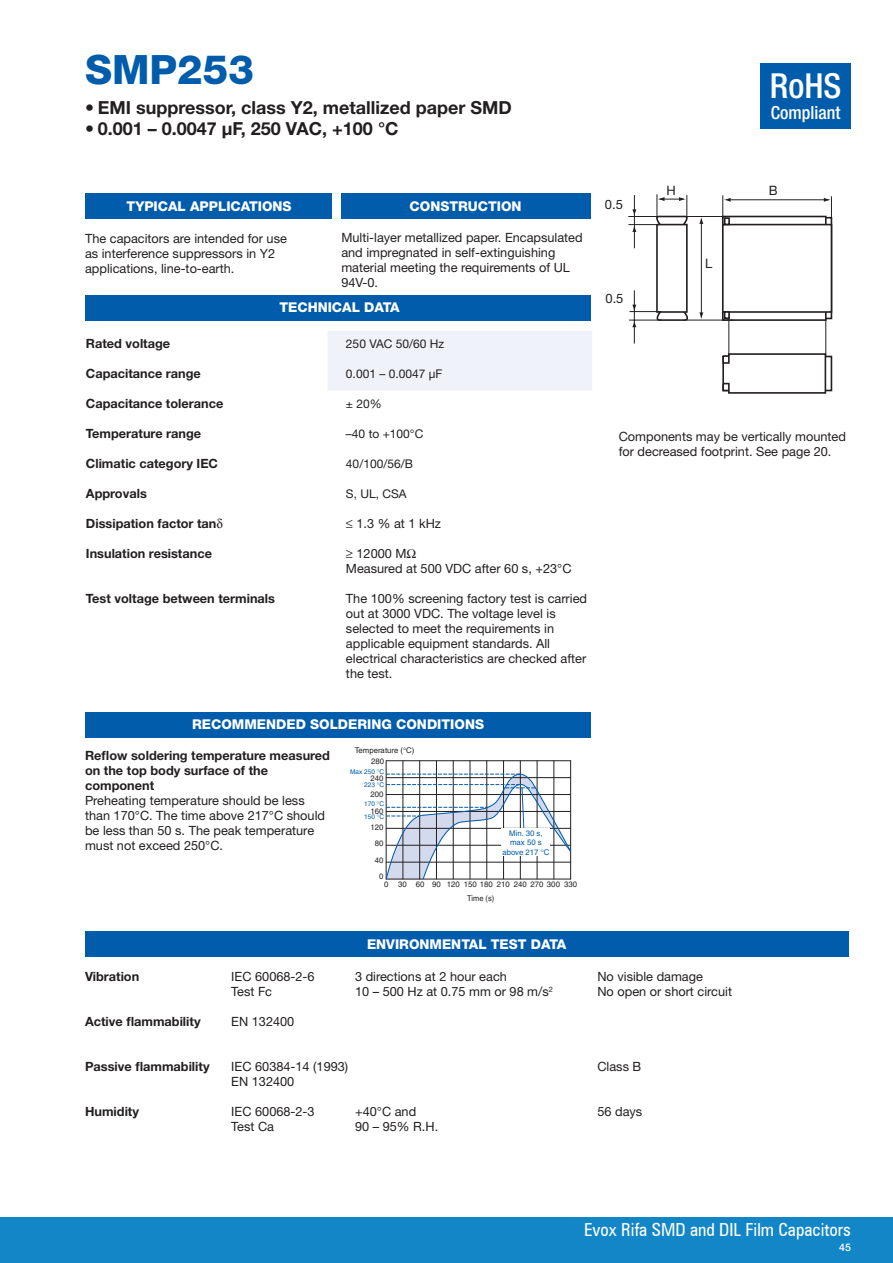
<style>
.page{position:relative;width:893px;height:1263px;background:#fff}
.page>*{position:absolute;margin:0;border:0;box-sizing:border-box;transform-origin:0 0}
.Rubrik{font:800 40.5px "Helvetica Neue";color:#015dab}
.t1{font:500 condensed 34.5px "Helvetica Neue";color:#fff}
.Underrubrik_1{font:700 18px "Helvetica Neue";color:#231f20}
.t2{font:condensed 18px "Zurich BT";color:#fff}
.t3{font:500 condensed 18px "Helvetica Neue";color:#fff}
.Underrubrik_2{font:800 13.5px "Helvetica Neue";color:#fff}
.t4{font:12.9px "Helvetica Neue";color:#231f20}
.bröd{font:12.75px/15px "Helvetica Neue";color:#231f20}
.rub__gen_elect{font:700 12.75px/15px "Helvetica Neue";color:#231f20}
.bröd-2{font:700 12.75px "Helvetica Neue";color:#231f20}
.rub__gen_elect-2{font:12.75px/15px "Helvetica Neue";color:#231f20}
.bröd-3{font:12px "Helvetica Neue";color:#231f20}
.t5{font:500 10.5px "Helvetica Neue";color:#fff}
.t6{font:7.8px/16.5px "Helvetica";color:#231f20}
.t7{font:7.8px/9.4px "Helvetica";color:#015dab;text-align:center}
.t8{font:7.8px "Helvetica";color:#231f20;scale:.95 1}
.t9{font:6.6px "Helvetica";color:#015dab}
</style>
<div class="page">
<div style="left:760px;top:64px;width:90px;height:65px;background:#015dab"></div>
<div style="left:0;top:1217px;width:893px;height:46px;background:#1386c8"></div>
<div style="left:328px;top:332px;width:263px;height:58px;background:#eff2f9"></div>
<div style="left:327px;top:331px;width:265px;height:59px;border:2px solid #eff2f9"></div>
<div style="left:85px;top:194px;width:247px;height:25px;background:#015dab"></div>
<div style="left:85px;top:295px;width:506px;height:26px;background:#015dab"></div>
<div style="left:341px;top:194px;width:250px;height:25px;background:#015dab"></div>
<div style="left:85px;top:932px;width:763px;height:25px;background:#015dab"></div>
<div style="left:85px;top:712px;width:506px;height:25px;background:#015dab"></div>
<svg style="left:656px;top:313px;width:33px;height:8px"></svg>
<div style="left:656px;top:224px;width:32px;height:89px;border:2px solid #231f20"></div>
<hr style="left:682px;top:216px;width:41px;height:1px;background:#231f20">
<hr style="left:684px;top:320px;width:49px;height:1px;background:#231f20">
<hr style="left:701px;top:219px;width:1px;height:98px;background:#231f20">
<svg style="left:699px;top:312px;width:4px;height:7px"></svg>
<svg style="left:699px;top:217px;width:4px;height:7px"></svg>
<svg style="left:655px;top:194px;width:33px;height:51px"></svg>
<hr style="left:628px;top:216px;width:32px;height:1px;background:#231f20">
<hr style="left:628px;top:224px;width:31px;height:1px;background:#231f20">
<hr style="left:629px;top:311px;width:32px;height:1px;background:#231f20">
<hr style="left:629px;top:320px;width:32px;height:1px;background:#231f20">
<hr style="left:634px;top:290px;width:1px;height:32px;background:#231f20">
<svg style="left:632px;top:320px;width:4px;height:24px"></svg>
<div style="left:722px;top:356px;width:110px;height:35px;border:2px solid #231f20"></div>
<hr style="left:728px;top:312px;width:1px;height:42px;background:#231f20">
<hr style="left:825px;top:318px;width:1px;height:38px;background:#231f20">
<svg style="left:722px;top:352px;width:105px;height:42px"></svg>
<div style="left:722px;top:383px;width:8px;height:8px;border:2px solid #231f20"></div>
<svg style="left:720px;top:195px;width:112px;height:127px"></svg>
<svg style="left:632px;top:195px;width:4px;height:21px"></svg>
<hr style="left:634px;top:214px;width:1px;height:34px;background:#231f20">
<svg style="left:632px;top:225px;width:4px;height:7px"></svg>
<hr style="left:537px;top:761px;width:1px;height:118px;background:#231f20">
<hr style="left:554px;top:761px;width:1px;height:118px;background:#231f20">
<hr style="left:520px;top:761px;width:1px;height:118px;background:#231f20">
<hr style="left:503px;top:761px;width:1px;height:118px;background:#231f20">
<hr style="left:486px;top:761px;width:1px;height:118px;background:#231f20">
<hr style="left:470px;top:761px;width:1px;height:118px;background:#231f20">
<hr style="left:453px;top:761px;width:1px;height:118px;background:#231f20">
<hr style="left:436px;top:761px;width:1px;height:118px;background:#231f20">
<hr style="left:419px;top:761px;width:1px;height:118px;background:#231f20">
<hr style="left:403px;top:761px;width:1px;height:118px;background:#231f20">
<hr style="left:386px;top:761px;width:1px;height:118px;background:#231f20">
<hr style="left:570px;top:761px;width:1px;height:118px;background:#231f20">
<hr style="left:386px;top:760px;width:185px;height:1px;background:#231f20">
<svg style="left:386px;top:770px;width:186px;height:110px"></svg>
<p class="Rubrik" style="left:85px;top:45px;width:170px">SMP253</p>
<p class="Underrubrik_1" style="left:85px;top:96px;width:400px">• EMI suppressor, class Y2, metallized paper SMD</p>
<p class="Underrubrik_1" style="left:85px;top:118px;width:214px">• 0.001 – 0.0047 µF, 250 VAC</p>
<p class="Underrubrik_1" style="left:322px;top:118px;width:77px">, +100 °C</p>
<p class="Underrubrik_2" style="left:127px;top:199px;width:165px">TYPICAL APPLICATIONS</p>
<p class="Underrubrik_2" style="left:410px;top:199px;width:114px">CONSTRUCTION</p>
<p class="bröd" style="left:85px;top:230px;width:203px">The capacitors are intended for use</p>
<p class="bröd" style="left:85px;top:245px;width:192px">as interference suppressors in Y2 applications, line-to-earth.</p>
<p class="bröd" style="left:341px;top:230px;width:243px">Multi-layer metallized paper. Encapsulated and impregnated in self-extinguishing material meeting the requirements of UL 94V-0.</p>
<p class="Underrubrik_2" style="left:279px;top:299px;width:11px">TECH</p>
<p class="Underrubrik_2" style="left:318px;top:299px;width:84px">NICAL DATA</p>
<p class="rub__gen_elect" style="left:86px;top:336px;width:86px">Rated voltage</p>
<p class="rub__gen_elect" style="left:86px;top:366px;width:116px">Capacitance range</p>
<p class="rub__gen_elect" style="left:86px;top:396px;width:139px">Capacitance tolerance</p>
<p class="rub__gen_elect" style="left:86px;top:426px;width:117px">Temperature range</p>
<p class="rub__gen_elect" style="left:86px;top:456px;width:133px">Climatic category IEC</p>
<p class="rub__gen_elect" style="left:86px;top:486px;width:62px">Approvals</p>
<p class="bröd-2" style="left:86px;top:516px;width:132px">Dissipation factor tan</p>
<p class="bröd-2" style="left:86px;top:546px;width:128px">Insulation resistance</p>
<p class="bröd-2" style="left:86px;top:591px;width:191px">Test voltage between terminals</p>
<p class="bröd-3" style="left:346px;top:337px;width:100px">250 VAC 50/60 Hz</p>
<p class="bröd-3" style="left:346px;top:367px;width:98px">0.001 – 0.0047 µF</p>
<p class="bröd-3" style="left:346px;top:397px;width:37px">± 20%</p>
<p class="bröd-3" style="left:346px;top:427px;width:79px">–40 to +100°C</p>
<p class="bröd-3" style="left:346px;top:457px;width:68px">40/100/56/B</p>
<p class="bröd-3" style="left:346px;top:487px;width:62px">S, UL, CSA</p>
<p class="bröd" style="left:346px;top:516px;width:97px">≤ 1.3 % at 1 kHz</p>
<p class="bröd" style="left:346px;top:546px;width:62px">≥ 12000 M</p>
<p class="bröd" style="left:346px;top:561px;width:227px">Measured at 500 VDC after 60 s, +23°C</p>
<p class="bröd" style="left:346px;top:591px;width:243px">The 100% screening factory test is carried out at 3000 VDC. The voltage level is selected to meet the requirements in applicable equipment standards. All electrical characteristics are checked after the test.</p>
<p class="Underrubrik_2" style="left:192px;top:716px;width:52px">RECOMME</p>
<p class="Underrubrik_2" style="left:266px;top:716px;width:21px">NDED</p>
<p class="Underrubrik_2" style="left:310px;top:716px;width:29px">SOLDERI</p>
<p class="Underrubrik_2" style="left:371px;top:716px;width:113px">NG CONDITIONS</p>
<p class="rub__gen_elect" style="left:85px;top:748px;width:247px">Reflow soldering temperature measured on the top body surface of the component</p>
<p class="rub__gen_elect-2" style="left:85px;top:793px;width:242px">Preheating temperature should be less than 170°C. The time above 217°C should be less than 50 s. The peak temperature must not exceed 250°C.</p>
<p class="t6" style="left:355px;top:741px;width:61px">Temperature ( C)</p>
<p class="t6" style="left:371px;top:786px;width:15px">200</p>
<p class="t6" style="left:371px;top:753px;width:15px">280</p>
<p class="t9" style="left:350px;top:767px;width:36px">Max 250 C</p>
<p class="t6" style="left:371px;top:769px;width:15px">240</p>
<p class="t9" style="left:364px;top:780px;width:21px">223 C</p>
<p class="t9" style="left:364px;top:800px;width:21px">170 C</p>
<p class="t6" style="left:371px;top:802px;width:15px">160<br>120</p>
<p class="t6" style="left:375px;top:852px;width:10px">40</p>
<p class="t9" style="left:364px;top:813px;width:21px">150 C</p>
<p class="t6" style="left:375px;top:835px;width:10px">80</p>
<p class="t7" style="left:502px;top:828px;width:49px">Min. 30 s, max 50 s above 217 C</p>
<p class="t6" style="left:379px;top:868px;width:6px">0</p>
<p class="t6" style="left:384px;top:876px;width:6px">0</p>
<p class="t6" style="left:514px;top:876px;width:65px">240 270 300 330</p>
<p class="t6" style="left:398px;top:876px;width:113px">30 60 90 120 150 180 210</p>
<p class="t8" style="left:467px;top:894px;width:30px">Time (s)</p>
<p class="Underrubrik_2" style="left:367px;top:936px;width:201px">ENVIRONME NTAL TEST DATA</p>
<p class="t4" style="left:605px;top:197px;width:19px">0.5</p>
<p class="t4" style="left:605px;top:291px;width:19px">0.5</p>
<p class="t4" style="left:666px;top:182px;width:11px">H</p>
<p class="t4" style="left:705px;top:255px;width:9px">L</p>
<h2 class="t1" style="left:770px;top:65px;width:73px">RoHS</h2>
<h3 class="t3" style="left:771px;top:102px;width:71px">Compliant</h3>
<p class="t4" style="left:769px;top:183px;width:10px">B</p>
<p class="bröd" style="left:619px;top:429px;width:229px">Components may be vertically mounted for decreased footprint. See page 20.</p>
<p class="bröd-2" style="left:85px;top:969px;width:56px">Vibration</p>
<p class="bröd" style="left:231px;top:969px;width:85px">IEC 60068-2-6</p>
<p class="bröd" style="left:355px;top:969px;width:153px">3 directions at 2 hour each</p>
<p class="bröd" style="left:597px;top:969px;width:107px">No visible damage</p>
<p class="bröd" style="left:231px;top:984px;width:42px">Test Fc</p>
<p class="bröd" style="left:355px;top:984px;width:199px">10 – 500 Hz at 0.75 mm or 98 m/s<sup>2</sup></p>
<p class="bröd" style="left:597px;top:984px;width:136px">No open or short circuit</p>
<p class="bröd-2" style="left:85px;top:1014px;width:117px">Active flammability</p>
<p class="bröd" style="left:231px;top:1014px;width:65px">EN 132400</p>
<p class="bröd-2" style="left:85px;top:1059px;width:126px">Passive flammability</p>
<p class="bröd" style="left:231px;top:1059px;width:118px">IEC 60384-14 (1993)</p>
<p class="bröd" style="left:597px;top:1059px;width:45px">Class B</p>
<p class="bröd" style="left:231px;top:1074px;width:65px">EN 132400</p>
<p class="bröd-2" style="left:85px;top:1104px;width:56px">Humidity</p>
<p class="bröd" style="left:231px;top:1104px;width:85px">IEC 60068-2-3</p>
<p class="bröd" style="left:355px;top:1104px;width:63px">+40°C and</p>
<p class="bröd" style="left:597px;top:1104px;width:46px">56 days</p>
<p class="bröd" style="left:231px;top:1119px;width:44px">Test Ca</p>
<p class="bröd" style="left:355px;top:1119px;width:85px">90 – 95% R.H.</p>
<h3 class="t2" style="left:584px;top:1219px;width:268px">Evox Rifa SMD and DIL Film Capacitors</h3>
<p class="t5" style="left:839px;top:1241px;width:12px">45</p>
</div>
